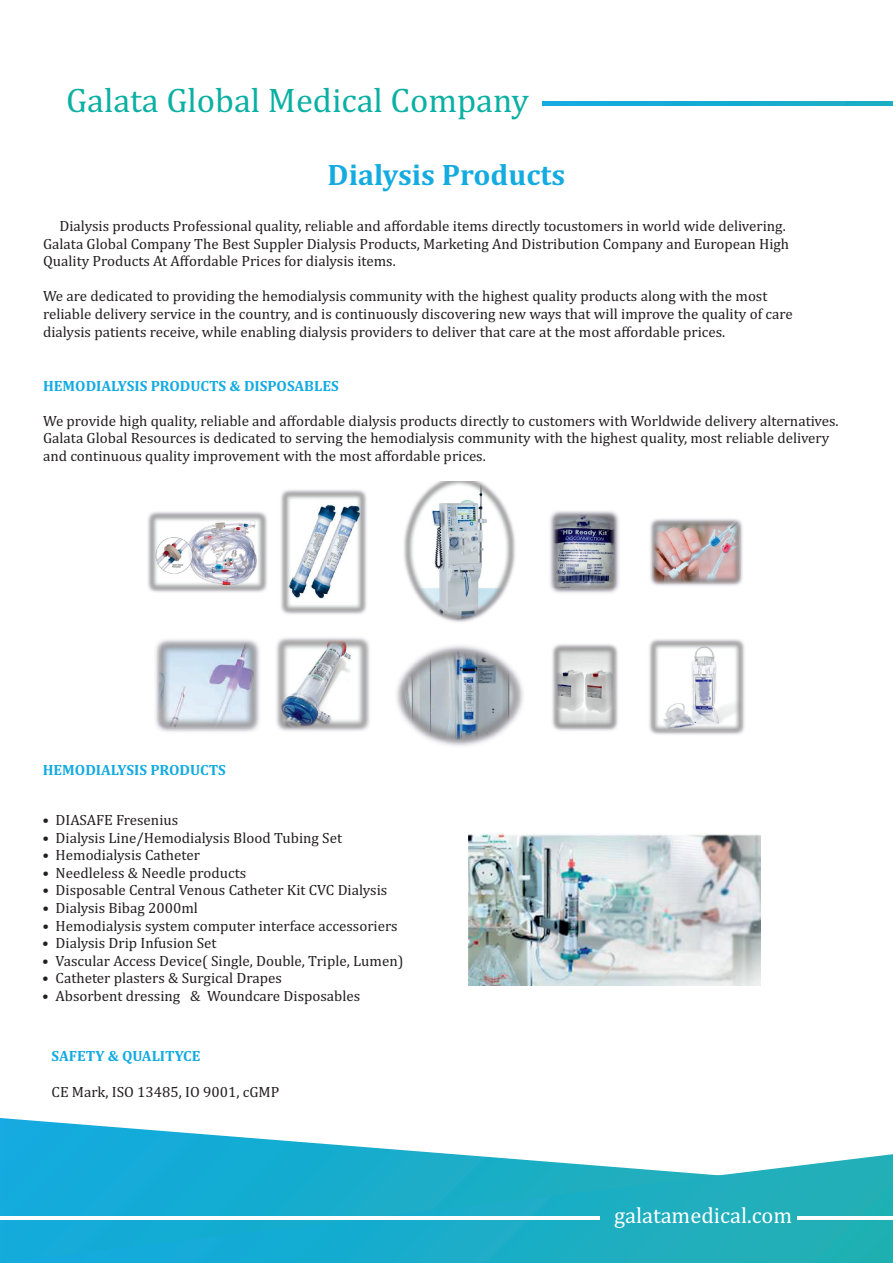
<style>
.page{position:relative;width:893px;height:1263px;background:#fff}
.page>*{position:absolute;margin:0;border:0;box-sizing:border-box;transform-origin:0 0}
.t1{font:34.5px "Cambria";color:#09b0a3}
.t2{font:700 30px "Cambria";color:#14abe1}
.t3{font:22.5px "Cambria";color:#fff}
.t4{font:15px/17.5px "Cambria";color:#231f20}
.t5{font:700 15px "Cambria";color:#14abe1}
</style>
<div class="page">
<svg style="left:543px;top:102px;width:350px;height:4px"></svg>
<svg style="left:0;top:1118px;width:451px;height:36px"></svg>
<svg style="left:0;top:1154px;width:893px;height:109px;background:#25b1cb"></svg>
<hr style="left:0;top:1216px;width:600px;height:4px;background:#fff">
<hr style="left:798px;top:1216px;width:95px;height:4px;background:#fff">
<img style="left:404px;top:481px;width:111px;height:141px">
<img style="left:396px;top:645px;width:128px;height:101px">
<img style="left:281px;top:490px;width:86px;height:124px">
<img style="left:276px;top:637px;width:94px;height:94px">
<img style="left:155px;top:639px;width:105px;height:93px">
<img style="left:649px;top:639px;width:96px;height:96px">
<img style="left:650px;top:519px;width:93px;height:67px">
<img style="left:552px;top:644px;width:66px;height:87px">
<img style="left:550px;top:511px;width:69px;height:82px">
<img style="left:148px;top:512px;width:119px;height:80px">
<img style="left:468px;top:834px;width:293px;height:152px">
<h1 class="t1" style="left:66px;top:85px;width:464px">Galata Global Medical Company</h1>
<h2 class="t2" style="left:328px;top:161px;width:239px">Dialysis Products</h2>
<p class="t4" style="left:43px;top:218px;width:748px;text-indent:17px">Dialysis products Professional quality, reliable and affordable items directly tocustomers in world wide delivering.<br>Galata Global Company The Best Suppler Dialysis Products, Marketing And Distribution Company and European High<br>Quality Products At Affordable Prices for dialysis items.</p>
<p class="t4" style="left:43px;top:288px;width:751px">We are dedicated to providing the hemodialysis community with the highest quality products along with the most reliable delivery service in the country, and is continuously discovering new ways that will improve the quality of care dialysis patients receive, while enabling dialysis providers to deliver that care at the most affordable prices.</p>
<p class="t5" style="left:43px;top:379px;width:297px">HEMODIALYSIS PRODUCTS &amp; DISPOSABLES</p>
<p class="t4" style="left:43px;top:413px;width:797px">We provide high quality, reliable and affordable dialysis products directly to customers with Worldwide delivery alternatives.<br>Galata Global Resources is dedicated to serving the hemodialysis community with the highest quality, most reliable delivery and continuous quality improvement with the most affordable prices.</p>
<p class="t5" style="left:43px;top:763px;width:185px">HEMODIALYSIS PRODUCTS</p>
<p class="t4" style="left:42px;top:812px;width:137px">• DIASAFE Fresenius</p>
<p class="t4" style="left:42px;top:830px;width:301px">• Dialysis Line/Hemodialysis Blood Tubing Set</p>
<p class="t4" style="left:42px;top:847px;width:159px">• Hemodialysis Catheter</p>
<p class="t4" style="left:42px;top:865px;width:205px">• Needleless &amp; Needle products</p>
<p class="t4" style="left:42px;top:882px;width:346px">• Disposable Central Venous Catheter Kit CVC Dialysis</p>
<p class="t4" style="left:42px;top:900px;width:157px">• Dialysis Bibag 2000ml</p>
<p class="t4" style="left:42px;top:918px;width:357px">• Hemodialysis system computer interface accessoriers</p>
<p class="t4" style="left:42px;top:935px;width:176px">• Dialysis Drip Infusion Set</p>
<p class="t4" style="left:42px;top:953px;width:363px">• Vascular Access Device( Single, Double, Triple, Lumen)</p>
<p class="t4" style="left:42px;top:970px;width:241px">• Catheter plasters &amp; Surgical Drapes</p>
<p class="t4" style="left:42px;top:988px;width:319px">• Absorbent dressing &amp; Woundcare Disposables</p>
<p class="t5" style="left:52px;top:1050px;width:150px">SAFETY &amp; QUALITYCE</p>
<p class="t4" style="left:52px;top:1083px;width:229px">CE Mark, ISO 13485, IO 9001, cGMP</p>
<h3 class="t3" style="left:614px;top:1206px;width:179px">galatamedical.com</h3>
</div>
